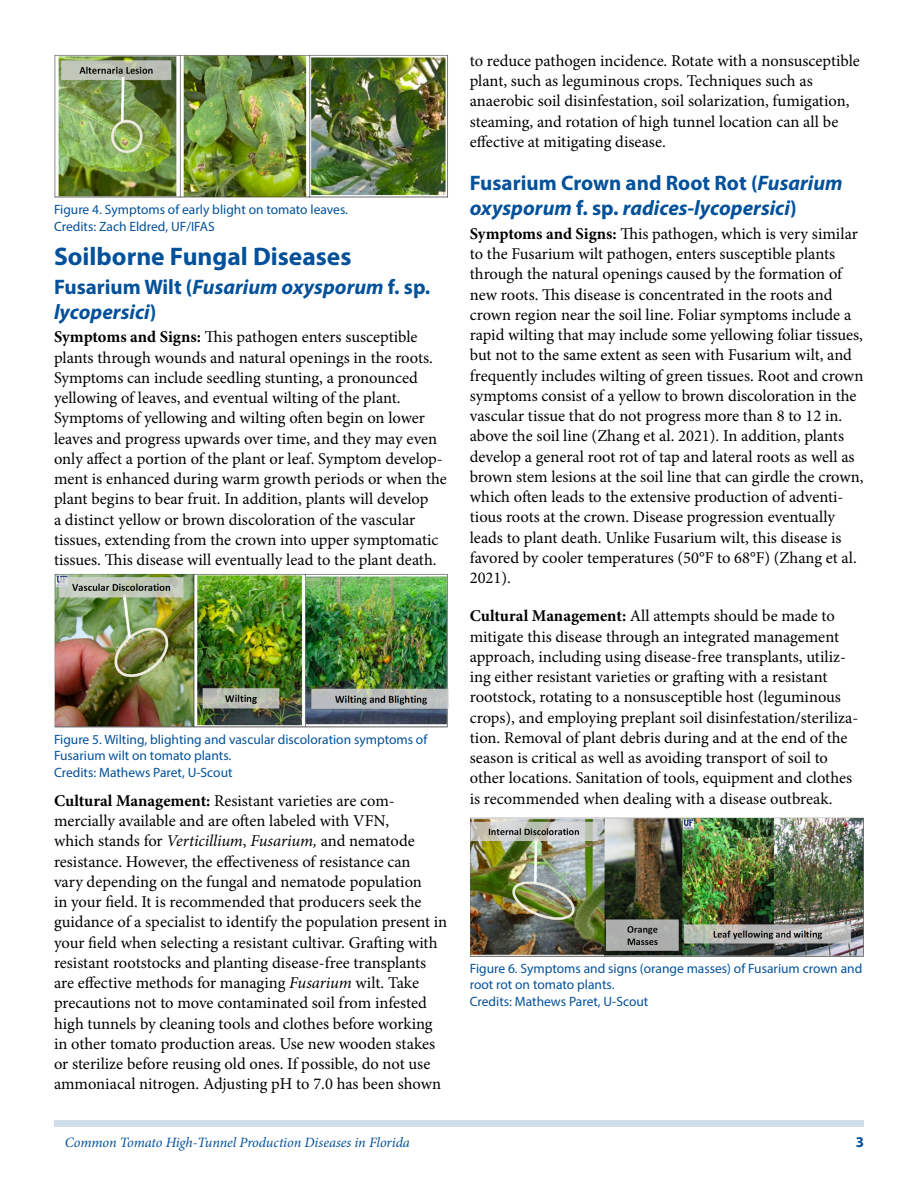
<style>
.page{position:relative;width:918px;height:1188px;background:#fff}
.page>*{position:absolute;margin:0;border:0;box-sizing:border-box;transform-origin:0 0}
.t1{font:700 25.5px "Myriad Pro";color:#03519a}
.t2{font:italic 700 21px/25.2px "Myriad Pro";color:#03519a}
.t3{font:16.5px/20.2px "Minion Pro";color:#000}
.t4{font:700 15px "Myriad Pro";color:#03519a}
.t5{font:italic 14.25px "Minion Pro";letter-spacing:-.005em;color:#03519a}
.t6{font:13.5px/16.5px "Myriad Pro";color:#03519a}
.s1{font-style:normal}
.s2{font-weight:700}
.s3{font-style:italic}
</style>
<div class="page">
<div style="left:54px;top:1120px;width:810px;height:7px;background:#d0ddea"></div>
<img style="left:54px;top:55px;width:394px;height:143px">
<img style="left:54px;top:574px;width:394px;height:154px">
<img style="left:470px;top:818px;width:394px;height:139px">
<p class="t6" style="left:54px;top:201px;width:296px">Figure 4. Symptoms of early blight on tomato leaves.<br>Credits: Zach Eldred, UF/IFAS</p>
<h1 class="t1" style="left:54px;top:240px;width:299px">Soilborne Fungal Diseases</h1>
<p class="t2" style="left:54px;top:273px;width:378px"><span class="s1">Fusarium Wilt (</span>Fusarium oxysporum <span class="s1">f. sp. </span>lycopersici<span class="s1">)</span></p>
<p class="t3" style="left:54px;top:327px;width:394px"><span class="s2">Symptoms and Signs:</span> This pathogen enters susceptible plants through wounds and natural openings in the roots.<br>Symptoms can include seedling stunting, a pronounced yellowing of leaves, and eventual wilting of the plant.<br>Symptoms of yellowing and wilting often begin on lower leaves and progress upwards over time, and they may even only affect a portion of the plant or leaf. Symptom develop&shy;ment is enhanced during warm growth periods or when the plant begins to bear fruit. In addition, plants will develop<br>a distinct yellow or brown discoloration of the vascular tissues, extending from the crown into upper symptomatic tissues. This disease will eventually lead to the plant death.</p>
<p class="t6" style="left:54px;top:731px;width:375px">Figure 5. Wilting, blighting and vascular discoloration symptoms of<br>Fusarium wilt on tomato plants.<br>Credits: Mathews Paret, U-Scout</p>
<p class="t3" style="left:54px;top:791px;width:395px"><span class="s2">Cultural Management:</span> Resistant varieties are com&shy;mercially available and are often labeled with VFN,<br>which stands for <span class="s3">Verticillium</span>, <span class="s3">Fusarium,</span> and nematode resistance. However, the effectiveness of resistance can<br>vary depending on the fungal and nematode population<br>in your field. It is recommended that producers seek the guidance of a specialist to identify the population present in your field when selecting a resistant cultivar. Grafting with resistant rootstocks and planting disease-free transplants are effective methods for managing <span class="s3">Fusarium</span> wilt. Take precautions not to move contaminated soil from infested high tunnels by cleaning tools and clothes before working in other tomato production areas. Use new wooden stakes or sterilize before reusing old ones. If possible, do not use ammoniacal nitrogen. Adjusting pH to 7.0 has been shown</p>
<p class="t3" style="left:470px;top:51px;width:392px">to reduce pathogen incidence. Rotate with a nonsusceptible plant, such as leguminous crops. Techniques such as anaerobic soil disinfestation, soil solarization, fumigation, steaming, and rotation of high tunnel location can all be effective at mitigating disease.</p>
<p class="t2" style="left:470px;top:170px;width:374px"><span class="s1">Fusarium Crown and Root Rot (</span>Fusarium oxysporum <span class="s1">f. sp.</span> radices-lycopersici<span class="s1">)</span></p>
<p class="t3" style="left:470px;top:224px;width:395px"><span class="s2">Symptoms and Signs:</span> This pathogen, which is very similar to the Fusarium wilt pathogen, enters susceptible plants through the natural openings caused by the formation of new roots. This disease is concentrated in the roots and crown region near the soil line. Foliar symptoms include a rapid wilting that may include some yellowing foliar tissues, but not to the same extent as seen with Fusarium wilt, and frequently includes wilting of green tissues. Root and crown symptoms consist of a yellow to brown discoloration in the vascular tissue that do not progress more than 8 to 12 in. above the soil line (Zhang et al. 2021). In addition, plants develop a general root rot of tap and lateral roots as well as brown stem lesions at the soil line that can girdle the crown, which often leads to the extensive production of adventi&shy;tious roots at the crown. Disease progression eventually leads to plant death. Unlike Fusarium wilt, this disease is favored by cooler temperatures (50°F to 68°F) (Zhang et al.<br>2021).</p>
<p class="t3" style="left:470px;top:606px;width:390px"><span class="s2">Cultural Management:</span> All attempts should be made to mitigate this disease through an integrated management approach, including using disease-free transplants, utiliz&shy;ing either resistant varieties or grafting with a resistant rootstock, rotating to a nonsusceptible host (leguminous crops), and employing preplant soil disinfestation/steriliza&shy;tion. Removal of plant debris during and at the end of the season is critical as well as avoiding transport of soil to other locations. Sanitation of tools, equipment and clothes is recommended when dealing with a disease outbreak.</p>
<p class="t6" style="left:470px;top:960px;width:394px">Figure 6. Symptoms and signs (orange masses) of Fusarium crown and root rot on tomato plants.<br>Credits: Mathews Paret, U-Scout</p>
<p class="t5" style="left:65px;top:1133px;width:347px">Common Tomato High-Tunnel Production Diseases in Florida</p>
<p class="t4" style="left:856px;top:1133px;width:10px">3</p>
</div>
